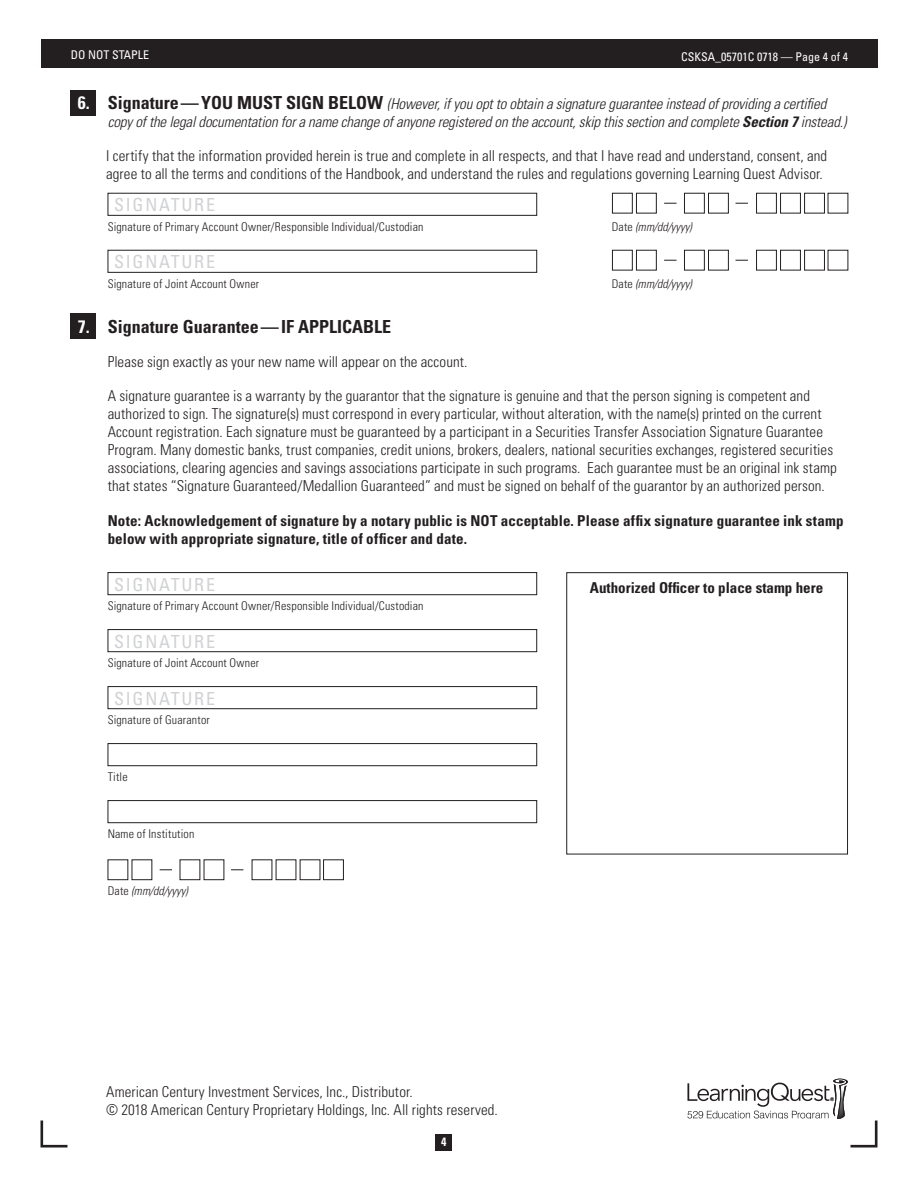
<style>
.page{position:relative;width:918px;height:1188px;background:#fff}
.page>*{position:absolute;margin:0;border:0;box-sizing:border-box;transform-origin:0 0}
.t1{font:condensed 18px "Univers";letter-spacing:.1em;color:#d1d2d4}
.t2{font:700 condensed 18px "Univers";color:#231f20}
.t3{font:300 condensed 15px/18px "Univers";letter-spacing:.005em;color:#231f20}
.t4{font:italic 300 condensed 15px/18px "Univers";letter-spacing:-.01em;color:#231f20}
.t5{font:700 condensed 15px/18px "Univers";letter-spacing:.01em;color:#231f20}
.t6{font:300 condensed 12px "Univers";letter-spacing:.015em;color:#231f20}
.t7{font:italic 300 condensed 12px "Univers";letter-spacing:.005em;color:#231f20}
.t8{font:condensed 12px "Univers";color:#fff}
.t9{font:700 condensed 12px "Univers";color:#fff}
.s1{font-weight:700;font-style:normal;font-size:18px;color:#fff}
.s2{font-weight:700;font-style:normal;font-size:18px}
.s3{font-weight:700}
.s4{font-style:normal}
.s5{color:#fff}
</style>
<div class="page">
<div style="left:435px;top:1134px;width:16px;height:16px;background:#231f20"></div>
<svg style="left:40px;top:1120px;width:28px;height:28px"></svg>
<div style="left:41px;top:39px;width:837px;height:29px;background:#231f20"></div>
<div style="left:70px;top:90px;width:26px;height:26px;background:#231f20"></div>
<div style="left:70px;top:314px;width:26px;height:25px;background:#231f20"></div>
<div style="left:108px;top:193px;width:429px;height:23px;border:1px solid #231f20"></div>
<div style="left:804px;top:193px;width:21px;height:20px;border:1px solid #231f20"></div>
<div style="left:780px;top:193px;width:21px;height:20px;border:1px solid #231f20"></div>
<div style="left:756px;top:193px;width:21px;height:20px;border:1px solid #231f20"></div>
<div style="left:708px;top:193px;width:21px;height:20px;border:1px solid #231f20"></div>
<div style="left:684px;top:193px;width:21px;height:20px;border:1px solid #231f20"></div>
<div style="left:636px;top:193px;width:21px;height:20px;border:1px solid #231f20"></div>
<div style="left:612px;top:193px;width:21px;height:20px;border:1px solid #231f20"></div>
<svg style="left:664px;top:203px;width:13px;height:1px"></svg>
<svg style="left:736px;top:203px;width:12px;height:1px"></svg>
<div style="left:108px;top:250px;width:429px;height:23px;border:1px solid #231f20"></div>
<div style="left:804px;top:250px;width:21px;height:20px;border:1px solid #231f20"></div>
<div style="left:780px;top:250px;width:21px;height:20px;border:1px solid #231f20"></div>
<div style="left:756px;top:250px;width:21px;height:20px;border:1px solid #231f20"></div>
<div style="left:708px;top:250px;width:21px;height:20px;border:1px solid #231f20"></div>
<div style="left:684px;top:250px;width:21px;height:20px;border:1px solid #231f20"></div>
<div style="left:636px;top:250px;width:21px;height:20px;border:1px solid #231f20"></div>
<div style="left:612px;top:250px;width:21px;height:20px;border:1px solid #231f20"></div>
<svg style="left:664px;top:260px;width:13px;height:1px"></svg>
<svg style="left:736px;top:260px;width:12px;height:1px"></svg>
<div style="left:108px;top:572px;width:429px;height:23px;border:1px solid #231f20"></div>
<div style="left:108px;top:629px;width:429px;height:23px;border:1px solid #231f20"></div>
<div style="left:108px;top:686px;width:429px;height:23px;border:1px solid #231f20"></div>
<div style="left:108px;top:743px;width:429px;height:23px;border:1px solid #231f20"></div>
<div style="left:108px;top:800px;width:429px;height:23px;border:1px solid #231f20"></div>
<div style="left:323px;top:860px;width:21px;height:20px;border:1px solid #231f20"></div>
<div style="left:300px;top:860px;width:20px;height:20px;border:1px solid #231f20"></div>
<div style="left:276px;top:860px;width:20px;height:20px;border:1px solid #231f20"></div>
<div style="left:252px;top:860px;width:20px;height:20px;border:1px solid #231f20"></div>
<div style="left:204px;top:860px;width:20px;height:20px;border:1px solid #231f20"></div>
<div style="left:180px;top:860px;width:20px;height:20px;border:1px solid #231f20"></div>
<div style="left:132px;top:860px;width:20px;height:20px;border:1px solid #231f20"></div>
<div style="left:108px;top:860px;width:20px;height:20px;border:1px solid #231f20"></div>
<svg style="left:160px;top:870px;width:12px;height:1px"></svg>
<svg style="left:231px;top:870px;width:12px;height:1px"></svg>
<div style="left:566px;top:572px;width:282px;height:282px;border:1px solid #231f20"></div>
<svg style="left:687px;top:1079px;width:191px;height:69px"></svg>
<p class="t8" style="left:71px;top:47px;width:80px">DO NOT STAPLE</p>
<p class="t8" style="left:681px;top:49px;width:169px">CSKSA_05701C 0718 — Page 4 of 4</p>
<p class="t4" style="left:108px;top:94px;width:740px;text-indent:-30px"><span class="s1">6.</span> <span class="s2">Signature—YOU MUST SIGN BELOW</span> (However, if you opt to obtain a signature guarantee instead of providing a certified copy of the legal documentation for a name change of anyone registered on the account, skip this section and complete <span class="s3">Section 7</span> instead.)</p>
<p class="t3" style="left:106px;top:147px;width:722px">I certify that the information provided herein is true and complete in all respects, and that I have read and understand, consent, and agree to all the terms and conditions of the Handbook, and understand the rules and regulations governing Learning Quest Advisor.</p>
<p class="t1" style="left:114px;top:194px;width:103px">SIGNATURE</p>
<p class="t6" style="left:108px;top:219px;width:317px">Signature of Primary Account Owner/Responsible Individual/Custodian</p>
<p class="t7" style="left:612px;top:219px;width:82px"><span class="s4">Date</span> (mm/dd/yyyy)</p>
<p class="t1" style="left:114px;top:251px;width:103px">SIGNATURE</p>
<p class="t6" style="left:108px;top:276px;width:153px">Signature of Joint Account Owner</p>
<p class="t7" style="left:612px;top:276px;width:82px"><span class="s4">Date</span> (mm/dd/yyyy)</p>
<p class="t2" style="left:78px;top:315px;width:315px"><span class="s5">7.</span> Signature Guarantee—IF APPLICABLE</p>
<p class="t3" style="left:108px;top:353px;width:361px">Please sign exactly as your new name will appear on the account.</p>
<p class="t3" style="left:108px;top:387px;width:731px">A signature guarantee is a warranty by the guarantor that the signature is genuine and that the person signing is competent and authorized to sign. The signature(s) must correspond in every particular, without alteration, with the name(s) printed on the current Account registration. Each signature must be guaranteed by a participant in a Securities Transfer Association Signature Guarantee Program. Many domestic banks, trust companies, credit unions, brokers, dealers, national securities exchanges, registered securities associations, clearing agencies and savings associations participate in such programs. Each guarantee must be an original ink stamp that states “Signature Guaranteed/Medallion Guaranteed” and must be signed on behalf of the guarantor by an authorized person.</p>
<p class="t5" style="left:108px;top:511px;width:738px">Note: Acknowledgement of signature by a notary public is NOT acceptable. Please affix signature guarantee ink stamp below with appropriate signature, title of officer and date.</p>
<p class="t1" style="left:114px;top:573px;width:103px">SIGNATURE</p>
<p class="t6" style="left:108px;top:599px;width:317px">Signature of Primary Account Owner/Responsible Individual/Custodian</p>
<p class="t1" style="left:114px;top:630px;width:103px">SIGNATURE</p>
<p class="t6" style="left:108px;top:656px;width:153px">Signature of Joint Account Owner</p>
<p class="t1" style="left:114px;top:687px;width:103px">SIGNATURE</p>
<p class="t6" style="left:108px;top:713px;width:104px">Signature of Guarantor</p>
<p class="t5" style="left:590px;top:579px;width:235px">Authorized Officer to place stamp here</p>
<p class="t6" style="left:108px;top:770px;width:22px">Title</p>
<p class="t6" style="left:108px;top:827px;width:88px">Name of Institution</p>
<p class="t7" style="left:108px;top:884px;width:82px"><span class="s4">Date</span> (mm/dd/yyyy)</p>
<p class="t3" style="left:106px;top:1083px;width:393px">American Century Investment Services, Inc., Distributor.<br>© 2018 American Century Proprietary Holdings, Inc. All rights reserved.</p>
<p class="t9" style="left:441px;top:1135px;width:7px">4</p>
</div>
